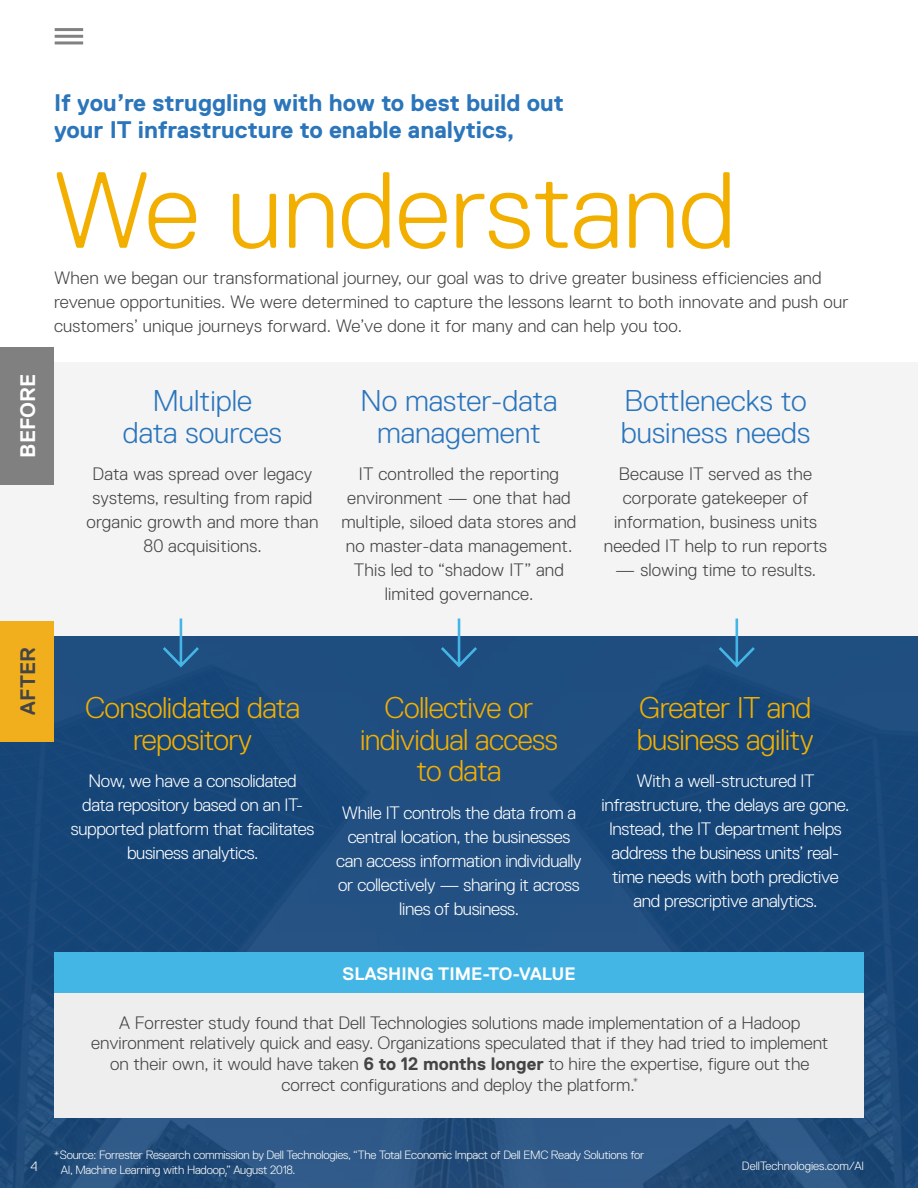
<style>
.page{position:relative;width:918px;height:1188px;background:#fff}
.page>*{position:absolute;margin:0;border:0;box-sizing:border-box;transform-origin:0 0}
.t1{font:300 108px "Dell Replica";color:#f2af00}
.t2{font:300 30px/31.5px "Dell Replica";letter-spacing:-.02em;color:#f2af00;text-align:center}
.t3{font:300 30px/31.5px "Dell Replica";color:#2b75bb;text-align:center}
.t4{font:700 24px/27px "Dell Replica";color:#2b75bb}
.t5{font:700 21px "Dell Replica";color:#fff}
.t6{font:700 21px "Dell Replica";color:#444545}
.t7{font:300 18px/24px "Dell Replica";letter-spacing:.01em;color:#444;text-align:center}
.t8{font:300 18px/24px "Dell Replica";letter-spacing:-.02em;color:#fff;text-align:center}
.t9{font:700 18px "Dell Replica";color:#fff}
.t10{font:300 13.5px "Dell Replica";color:#fff}
.t11{font:300 12px/15px "Dell Replica";letter-spacing:-.02em;color:#fff}
.t12{font:300 12px "Dell Replica";color:#fff}
.s1{font-weight:700}
</style>
<div class="page">
<svg style="left:0;top:636px;width:918px;height:552px;background:#1d4b7c"></svg>
<div style="left:0;top:362px;width:918px;height:274px;background:#f4f4f5"></div>
<svg style="left:163px;top:619px;width:36px;height:49px"></svg>
<svg style="left:441px;top:619px;width:36px;height:49px"></svg>
<svg style="left:719px;top:619px;width:36px;height:49px"></svg>
<div style="left:0;top:347px;width:54px;height:138px;background:#818080"></div>
<div style="left:0;top:621px;width:54px;height:121px;background:#f1af1d"></div>
<div style="left:54px;top:953px;width:810px;height:41px;background:#44b6e5"></div>
<div style="left:54px;top:994px;width:810px;height:124px;background:#eee"></div>
<hr style="left:55px;top:28px;width:28px;height:3px;background:#818181">
<hr style="left:55px;top:35px;width:28px;height:3px;background:#818181">
<hr style="left:55px;top:41px;width:28px;height:3px;background:#818181">
<p class="t5" style="left:16px;top:458px;width:85px;rotate:-90deg">BEFORE</p>
<p class="t6" style="left:16px;top:715px;width:68px;rotate:-90deg">AFTER</p>
<h3 class="t4" style="left:54px;top:89px;width:511px">If you’re struggling with how to best build out your IT infrastructure to enable analytics,</h3>
<h1 class="t1" style="left:52px;top:151px;width:685px">We understand</h1>
<p class="t7" style="left:54px;top:266px;width:796px;text-align:left">When we began our transformational journey, our goal was to drive greater business efficiencies and revenue opportunities. We were determined to capture the lessons learnt to both innovate and push our customers’ unique journeys forward. We’ve done it for many and can help you too.</p>
<h2 class="t3" style="left:123px;top:385px;width:161px">Multiple data sources</h2>
<p class="t7" style="left:87px;top:462px;width:233px">Data was spread over legacy systems, resulting from rapid organic growth and more than<br>80 acquisitions.</p>
<h2 class="t3" style="left:360px;top:385px;width:199px">No master-data management</h2>
<p class="t7" style="left:342px;top:462px;width:236px">IT controlled the reporting environment — one that had multiple, siloed data stores and no master-data management.<br>This led to “shadow IT” and limited governance.</p>
<h2 class="t3" style="left:621px;top:385px;width:191px;text-align:left">Bottlenecks to business needs</h2>
<p class="t7" style="left:604px;top:462px;width:225px">Because IT served as the corporate gatekeeper of information, business units needed IT help to run reports</p>
<p class="t7" style="left:615px;top:558px;width:203px">— slowing time to results.</p>
<h2 class="t2" style="left:85px;top:692px;width:217px">Consolidated data repository</h2>
<p class="t8" style="left:71px;top:769px;width:245px">Now, we have a consolidated data repository based on an IT&shy;supported platform that facilitates business analytics.</p>
<h2 class="t2" style="left:360px;top:692px;width:199px">Collective or individual access to data</h2>
<p class="t8" style="left:336px;top:801px;width:247px">While IT controls the data from a central location, the businesses can access information individually or collectively — sharing it across lines of business.</p>
<h2 class="t2" style="left:637px;top:692px;width:178px;text-align:left">Greater IT and business agility</h2>
<p class="t8" style="left:602px;top:769px;width:249px">With a well-structured IT infrastructure, the delays are gone.<br>Instead, the IT department helps address the business units’ real&shy;time needs with both predictive and prescriptive analytics.</p>
<p class="t9" style="left:343px;top:964px;width:235px">SLASHING TIME-TO-VALUE</p>
<p class="t7" style="left:91px;top:1012px;width:739px;line-height:20.7px">A Forrester study found that Dell Technologies solutions made implementation of a Hadoop environment relatively quick and easy. Organizations speculated that if they had tried to implement on their own, it would have taken <span class="s1">6 to 12 months longer</span> to hire the expertise, figure out the correct configurations and deploy the platform.<sup>*</sup></p>
<p class="t11" style="left:61px;top:1148px;width:585px;text-indent:-8px">*Source: Forrester Research commission by Dell Technologies, “The Total Economic Impact of Dell EMC Ready Solutions for<br>AI, Machine Learning with Hadoop,” August 2018.</p>
<p class="t10" style="left:30px;top:1158px;width:9px">4</p>
<p class="t12" style="left:742px;top:1159px;width:124px">DellTechnologies.com/AI</p>
</div>
